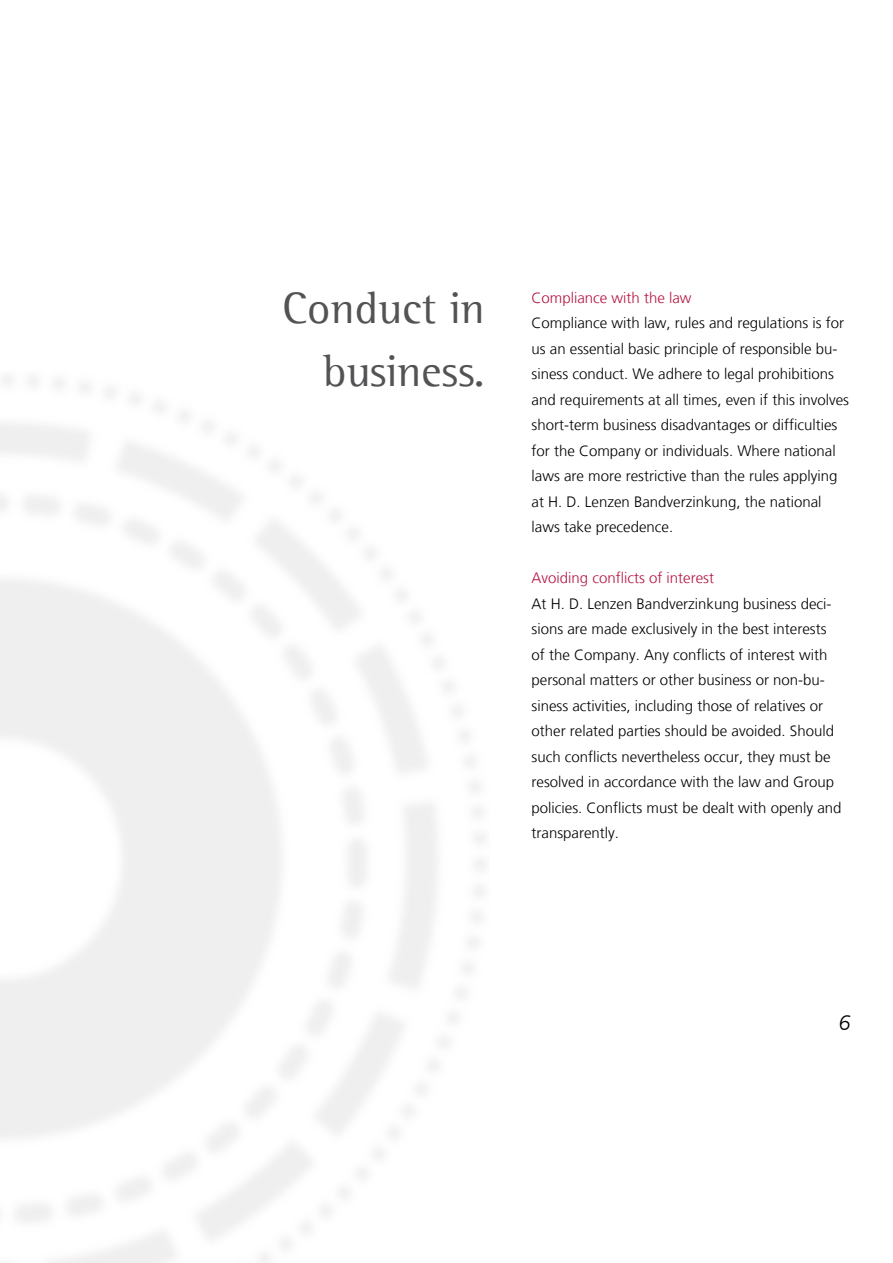
<style>
.page{position:relative;width:893px;height:1263px;background:#fff}
.page>*{position:absolute;margin:0;border:0;box-sizing:border-box;transform-origin:0 0}
.t1{font:45px/63px "Agfa Rotis Semi Serif";color:#535355;text-align:right}
.t2{font:italic 300 21px "Frutiger LT";color:#000}
.t3{font:300 15px/25.5px "Frutiger LT";color:#000}
.t4{font:300 15px "Frutiger LT";color:#b5123e}
</style>
<div class="page">
<h1 class="t1" style="left:282px;top:276px;width:204px">Conduct in business.</h1>
<p class="t4" style="left:531px;top:289px;width:162px">Compliance with the law</p>
<p class="t3" style="left:531px;top:310px;width:319px">Compliance with law, rules and regulations is for us an essential basic principle of responsible bu&shy;siness conduct. We adhere to legal prohibitions and requirements at all times, even if this involves short-term business disadvantages or difficulties for the Company or individuals. Where national laws are more restrictive than the rules applying at H. D. Lenzen Bandverzinkung, the national laws take precedence.</p>
<p class="t4" style="left:531px;top:569px;width:184px">Avoiding conflicts of interest</p>
<p class="t3" style="left:531px;top:591px;width:312px">At H. D. Lenzen Bandverzinkung business deci&shy;sions are made exclusively in the best interests of the Company. Any conflicts of interest with personal matters or other business or non-bu&shy;siness activities, including those of relatives or other related parties should be avoided. Should such conflicts nevertheless occur, they must be resolved in accordance with the law and Group policies. Conflicts must be dealt with openly and transparently.</p>
<h2 class="t2" style="left:839px;top:1011px;width:13px">6</h2>
</div>
